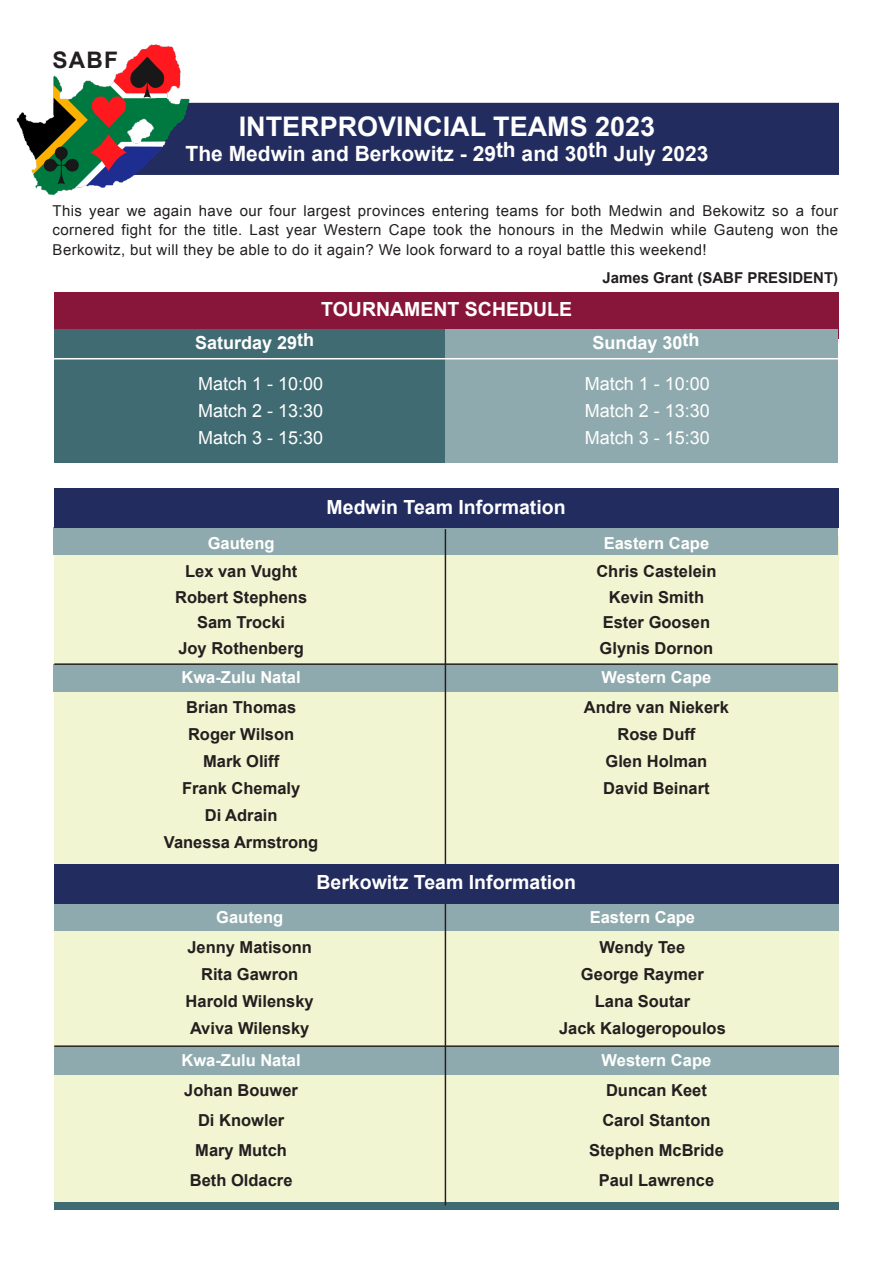
<style>
.page{position:relative;width:893px;height:1263px;background:#fff}
.page>*{position:absolute;margin:0;border:0;box-sizing:border-box;transform-origin:0 0}
.t1{font:700 27px "Arial";color:#fff}
.t2{font:700 22.8px "Arial";color:#231f20}
.t3{font:700 21px "Arial";color:#fff}
.t4{font:700 19.5px "Arial";color:#fff}
.t5{font:18px "Arial";color:#fff}
.t6{font:700 18px "Arial";color:#fff}
.t7{font:700 16.5px "Arial";color:#231f20}
.t8{font:700 16.5px "Arial";color:#fff}
.t9{font:15px/19.5px "Arial";letter-spacing:.025em;color:#231f20;text-align:justify}
.t10{font:700 15px "Arial";color:#231f20}
</style>
<div class="page">
<div style="left:54px;top:292px;width:784px;height:46px;background:#88163b"></div>
<div style="left:54px;top:329px;width:391px;height:133px;background:#406b72"></div>
<div style="left:54px;top:536px;width:785px;height:669px;background:#f2f5d1"></div>
<div style="left:54px;top:527px;width:784px;height:28px;background:#8faaae"></div>
<div style="left:54px;top:664px;width:784px;height:28px;background:#8faaae"></div>
<div style="left:54px;top:1047px;width:785px;height:27px;background:#8faaae"></div>
<div style="left:54px;top:903px;width:785px;height:28px;background:#8faaae"></div>
<div style="left:445px;top:329px;width:393px;height:133px;background:#8faaae"></div>
<div style="left:54px;top:1202px;width:785px;height:8px;background:#406b72"></div>
<div style="left:198px;top:103px;width:641px;height:72px;background:#232c5f"></div>
<img style="left:16px;top:44px;width:182px;height:151px">
<hr style="left:54px;top:358px;width:799px;height:1px;background:#fff">
<hr style="left:54px;top:663px;width:784px;height:2px;background:#231f20">
<hr style="left:54px;top:1045px;width:785px;height:2px;background:#231f20">
<hr style="left:445px;top:529px;width:1px;height:676px;background:#231f20">
<div style="left:54px;top:864px;width:784px;height:39px;background:#232c5f"></div>
<div style="left:55px;top:488px;width:784px;height:39px;background:#232c5f"></div>
<p class="t2" style="left:53px;top:45px;width:67px">SABF</p>
<p class="t1" style="left:239px;top:109px;width:418px">INTERPROVINCIAL TEAMS 2023</p>
<p class="t3" style="left:186px;top:140px;width:524px">The Medwin and Berkowitz - 29th and 30th July 2023</p>
<p class="t9" style="left:53px;top:201px;width:787px">This year we again have our four largest provinces entering teams for both Medwin and Bekowitz so a four cornered fight for the title. Last year Western Cape took the honours in the Medwin while Gauteng won the Berkowitz, but will they be able to do it again? We look forward to a royal battle this weekend!</p>
<p class="t10" style="left:602px;top:268px;width:237px">James Grant (SABF PRESIDENT)</p>
<p class="t4" style="left:321px;top:296px;width:252px">TOURNAMENT SCHEDULE</p>
<p class="t6" style="left:195px;top:331px;width:121px">Saturday 29th</p>
<p class="t6" style="left:592px;top:331px;width:109px">Sunday 30th</p>
<p class="t5" style="left:198px;top:372px;width:127px">Match 1 - 10:00</p>
<p class="t5" style="left:198px;top:399px;width:127px">Match 2 - 13:30</p>
<p class="t5" style="left:198px;top:426px;width:127px">Match 3 - 15:30</p>
<p class="t5" style="left:585px;top:372px;width:127px">Match 1 - 10:00</p>
<p class="t5" style="left:585px;top:399px;width:127px">Match 2 - 13:30</p>
<p class="t5" style="left:585px;top:426px;width:127px">Match 3 - 15:30</p>
<p class="t8" style="left:208px;top:532px;width:68px">Gauteng</p>
<p class="t7" style="left:185px;top:561px;width:114px">Lex van Vught</p>
<p class="t7" style="left:175px;top:586px;width:134px">Robert Stephens</p>
<p class="t7" style="left:197px;top:612px;width:90px">Sam Trocki</p>
<p class="t7" style="left:178px;top:637px;width:127px">Joy Rothenberg</p>
<p class="t8" style="left:182px;top:666px;width:121px">Kwa-Zulu Natal</p>
<p class="t7" style="left:186px;top:696px;width:112px">Brian Thomas</p>
<p class="t7" style="left:188px;top:723px;width:108px">Roger Wilson</p>
<p class="t7" style="left:203px;top:750px;width:78px">Mark Oliff</p>
<p class="t7" style="left:182px;top:777px;width:120px">Frank Chemaly</p>
<p class="t7" style="left:205px;top:804px;width:74px">Di Adrain</p>
<p class="t7" style="left:164px;top:831px;width:156px">Vanessa Armstrong</p>
<p class="t4" style="left:327px;top:494px;width:241px">Medwin Team Information</p>
<p class="t4" style="left:316px;top:869px;width:261px">Berkowitz Team Information</p>
<p class="t8" style="left:604px;top:532px;width:107px">Eastern Cape</p>
<p class="t7" style="left:596px;top:561px;width:122px">Chris Castelein</p>
<p class="t7" style="left:609px;top:586px;width:97px">Kevin Smith</p>
<p class="t7" style="left:603px;top:612px;width:109px">Ester Goosen</p>
<p class="t7" style="left:600px;top:637px;width:115px">Glynis Dornon</p>
<p class="t8" style="left:602px;top:666px;width:111px">Western Cape</p>
<p class="t7" style="left:584px;top:696px;width:146px">Andre van Niekerk</p>
<p class="t7" style="left:617px;top:723px;width:79px">Rose Duff</p>
<p class="t7" style="left:606px;top:750px;width:103px">Glen Holman</p>
<p class="t7" style="left:603px;top:777px;width:108px">David Beinart</p>
<p class="t8" style="left:216px;top:906px;width:68px">Gauteng</p>
<p class="t7" style="left:187px;top:936px;width:126px">Jenny Matisonn</p>
<p class="t7" style="left:201px;top:963px;width:99px">Rita Gawron</p>
<p class="t7" style="left:186px;top:990px;width:130px">Harold Wilensky</p>
<p class="t7" style="left:190px;top:1017px;width:121px">Aviva Wilensky</p>
<p class="t8" style="left:182px;top:1050px;width:121px">Kwa-Zulu Natal</p>
<p class="t7" style="left:184px;top:1080px;width:115px">Johan Bouwer</p>
<p class="t7" style="left:198px;top:1110px;width:88px">Di Knowler</p>
<p class="t7" style="left:195px;top:1140px;width:93px">Mary Mutch</p>
<p class="t7" style="left:190px;top:1170px;width:104px">Beth Oldacre</p>
<p class="t8" style="left:590px;top:906px;width:107px">Eastern Cape</p>
<p class="t7" style="left:600px;top:936px;width:87px">Wendy Tee</p>
<p class="t7" style="left:581px;top:963px;width:124px">George Raymer</p>
<p class="t7" style="left:595px;top:990px;width:97px">Lana Soutar</p>
<p class="t7" style="left:559px;top:1017px;width:168px">Jack Kalogeropoulos</p>
<p class="t8" style="left:602px;top:1050px;width:111px">Western Cape</p>
<p class="t7" style="left:606px;top:1080px;width:102px">Duncan Keet</p>
<p class="t7" style="left:602px;top:1110px;width:110px">Carol Stanton</p>
<p class="t7" style="left:589px;top:1140px;width:136px">Stephen McBride</p>
<p class="t7" style="left:599px;top:1170px;width:117px">Paul Lawrence</p>
</div>
